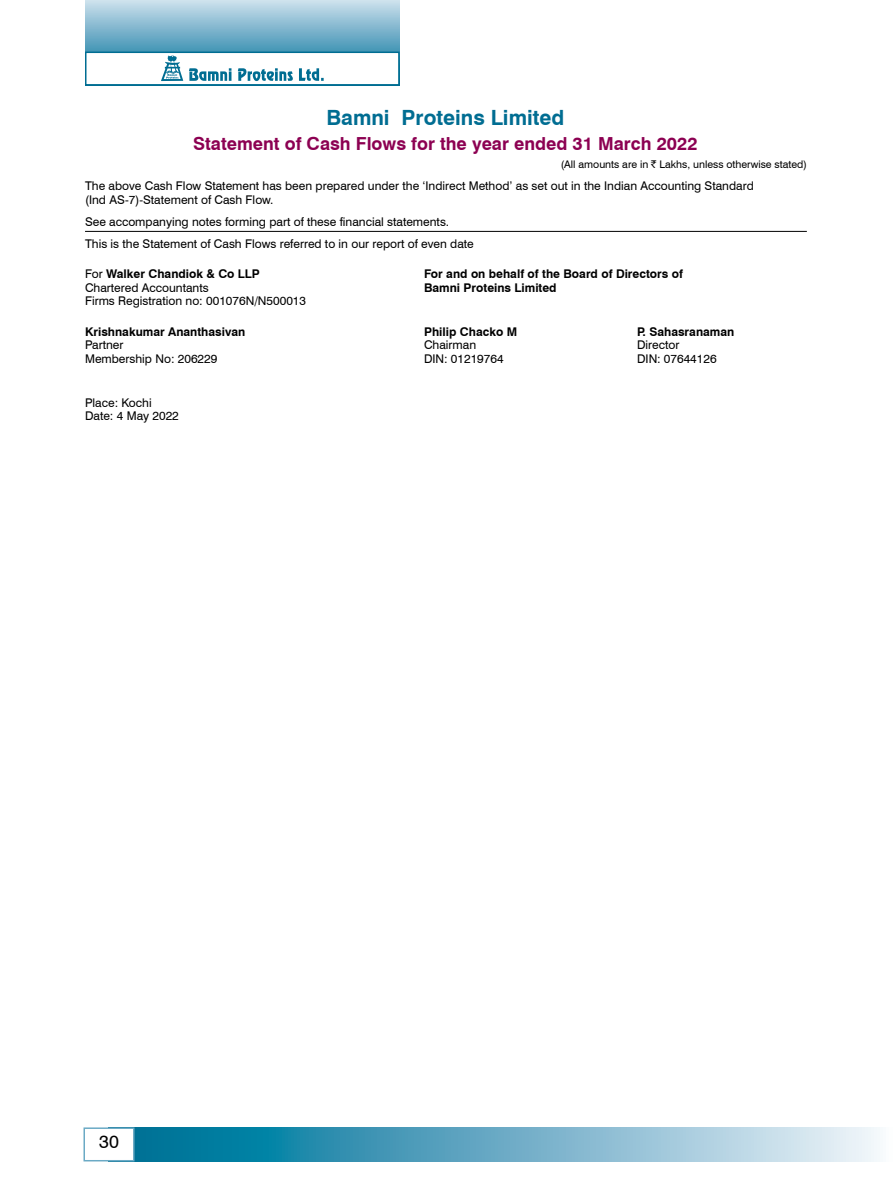
<style>
.page{position:relative;width:893px;height:1191px;background:#fff}
.page>*{position:absolute;margin:0;border:0;box-sizing:border-box;transform-origin:0 0}
.t1{font:700 21px "Swiss 721 BT";color:#006d92}
.t2{font:700 18px "Swiss 721 BT";color:#8c0052}
.t3{font:18px "Swiss 721 BT";color:#000}
.t4{font:12px/13.5px "Swiss 721 BT";color:#000}
.t5{font:700 12px "Swiss 721 BT";color:#000}
.t6{font:10.5px "Swiss 721 BT";color:#000}
.s1{font-family:"Rupee Foradian"}
.s2{font-weight:400}
</style>
<div class="page">
<svg style="left:135px;top:1127px;width:745px;height:34px;background:#6baec6"></svg>
<svg style="left:85px;top:0;width:315px;height:52px;background:#87bad0"></svg>
<div style="left:85px;top:52px;width:315px;height:34px;background:#fff;border:2px solid #006d92"></div>
<div style="left:83px;top:1127px;width:52px;height:34px;background:#fff;border:2px solid #6baac5"></div>
<svg style="left:189px;top:68px;width:135px;height:13px"></svg>
<svg style="left:161px;top:56px;width:22px;height:25px"></svg>
<hr style="left:85px;top:231px;width:722px;height:1px;background:#000">
<h1 class="t1" style="left:326px;top:104px;width:239px">Bamni Proteins Limited</h1>
<h2 class="t2" style="left:193px;top:132px;width:506px">Statement of Cash Flows for the year ended 31 March 2022</h2>
<p class="t6" style="left:561px;top:157px;width:248px">(All amounts are in <span class="s1">`</span> Lakhs, unless otherwise stated)</p>
<p class="t4" style="left:85px;top:179px;width:670px">The above Cash Flow Statement has been prepared under the ‘Indirect Method’ as set out in the Indian Accounting Standard (Ind AS-7)-Statement of Cash Flow.</p>
<p class="t4" style="left:85px;top:210px;width:390px;line-height:22px">See accompanying notes forming part of these financial statements.<br>This is the Statement of Cash Flows referred to in our report of even date</p>
<p class="t5" style="left:85px;top:267px;width:176px"><span class="s2">For</span> Walker Chandiok &amp; Co LLP</p>
<p class="t5" style="left:424px;top:267px;width:260px">For and on behalf of the Board of Directors of</p>
<p class="t4" style="left:85px;top:281px;width:125px">Chartered Accountants</p>
<p class="t5" style="left:424px;top:280px;width:134px">Bamni Proteins Limited</p>
<p class="t4" style="left:85px;top:294px;width:223px">Firms Registration no: 001076N/N500013</p>
<p class="t5" style="left:85px;top:324px;width:162px">Krishnakumar Ananthasivan</p>
<p class="t5" style="left:424px;top:324px;width:95px">Philip Chacko M</p>
<p class="t5" style="left:637px;top:324px;width:99px">P. Sahasranaman</p>
<p class="t4" style="left:85px;top:338px;width:40px">Partner</p>
<p class="t4" style="left:424px;top:338px;width:54px">Chairman</p>
<p class="t4" style="left:637px;top:338px;width:44px">Director</p>
<p class="t4" style="left:85px;top:352px;width:134px">Membership No: 206229</p>
<p class="t4" style="left:424px;top:352px;width:81px">DIN: 01219764</p>
<p class="t4" style="left:637px;top:352px;width:81px">DIN: 07644126</p>
<p class="t4" style="left:85px;top:396px;width:95px">Place: Kochi<br>Date: 4 May 2022</p>
<h2 class="t3" style="left:99px;top:1131px;width:21px">30</h2>
</div>
